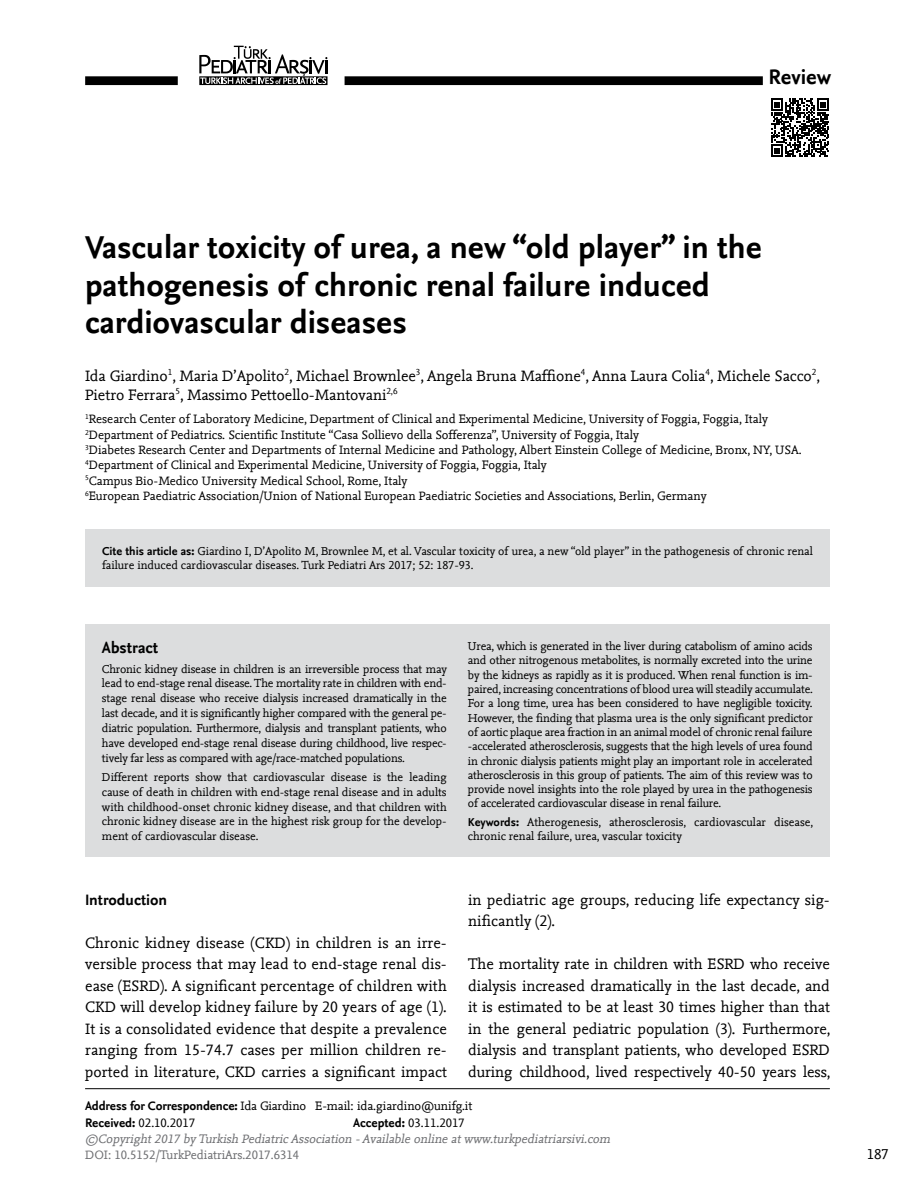
<style>
.page{position:relative;width:915px;height:1191px;background:#fff}
.page>*{position:absolute;margin:0;border:0;box-sizing:border-box;transform-origin:0 0}
.t1{font:700 33px/37.5px "Nexus Sans TF";color:#000}
.t2{font:700 21.75px "Nexus Sans TF";color:#000}
.t3{font:700 16.5px "Nexus Sans TF";color:#000}
.t4{font:15.75px/21.5px "Nexus Mix TF";color:#000}
.t5{font:700 15.75px "Nexus Sans";color:#000}
.t6{font:15px "Nexus Mix TF";color:#000}
.t7{font:12.75px/15.3px "Nexus Mix TF";color:#000}
.t8{font:italic 12.75px/15.6px "Nexus Mix TF";color:#6d6e71}
.t9{font:12.75px "Nexus Mix TF";color:#6d6e71}
.t10{font:12px/14.2px "Nexus Mix TF";color:#000;text-align:justify}
.s1{font-family:"Nexus Sans TF";font-weight:700}
.s2{font-family:"Nexus Sans TF";font-weight:700;font-style:normal;color:#000}
.s3{font-style:normal;color:#000}
</style>
<div class="page">
<div style="left:85px;top:624px;width:744px;height:233px;background:#dcddde"></div>
<div style="left:85px;top:529px;width:744px;height:57px;background:#dcddde"></div>
<svg style="left:344px;top:76px;width:418px;height:9px;background:#090909"></svg>
<svg style="left:85px;top:76px;width:93px;height:9px"></svg>
<svg style="left:199px;top:46px;width:128px;height:39px"></svg>
<hr style="left:85px;top:1088px;width:744px;height:1px;background:#000">
<svg style="left:771px;top:98px;width:57px;height:59px"></svg>
<h2 class="t2" style="left:768px;top:64px;width:64px">Review</h2>
<h1 class="t1" style="left:85px;top:228px;width:678px">Vascular toxicity of urea, a new “old player” in the pathogenesis of chronic renal failure induced cardiovascular diseases</h1>
<h3 class="t4" style="left:85px;top:366px;width:736px;line-height:18.9px">Ida Giardino<sup>1</sup>, Maria D’Apolito<sup>2</sup>, Michael Brownlee<sup>3</sup>, Angela Bruna Maffione<sup>4</sup>, Anna Laura Colia<sup>4</sup>, Michele Sacco<sup>2</sup>,<br>Pietro Ferrara<sup>5</sup>, Massimo Pettoello-Mantovani<sup>2,6</sup></h3>
<p class="t7" style="left:85px;top:411px;width:717px"><sup>1</sup>Research Center of Laboratory Medicine, Department of Clinical and Experimental Medicine, University of Foggia, Foggia, Italy <sup>2</sup>Department of Pediatrics. Scientific Institute “Casa Sollievo della Sofferenza”, University of Foggia, Italy<br><sup>3</sup>Diabetes Research Center and Departments of Internal Medicine and Pathology, Albert Einstein College of Medicine, Bronx, NY, USA.<br><sup>4</sup>Department of Clinical and Experimental Medicine, University of Foggia, Foggia, Italy<br><sup>5</sup>Campus Bio-Medico University Medical School, Rome, Italy<br><sup>6</sup>European Paediatric Association/Union of National European Paediatric Societies and Associations, Berlin, Germany</p>
<p class="t10" style="left:102px;top:544px;width:712px"><span class="s1">Cite this article as:</span> Giardino I, D’Apolito M, Brownlee M, et al. Vascular toxicity of urea, a new “old player” in the pathogenesis of chronic renal failure induced cardiovascular diseases. Turk Pediatri Ars 2017; 52: 187-93.</p>
<h3 class="t3" style="left:102px;top:638px;width:58px">Abstract</h3>
<p class="t10" style="left:102px;top:661px;width:346px;line-height:14.9px">Chronic kidney disease in children is an irreversible process that may lead to end-stage renal disease. The mortality rate in children with end&shy;stage renal disease who receive dialysis increased dramatically in the last decade, and it is significantly higher compared with the general pe&shy;diatric population. Furthermore, dialysis and transplant patients, who have developed end-stage renal disease during childhood, live respec&shy;tively far less as compared with age/race-matched populations.</p>
<p class="t10" style="left:102px;top:769px;width:346px;line-height:14.9px">Different reports show that cardiovascular disease is the leading cause of death in children with end-stage renal disease and in adults with childhood-onset chronic kidney disease, and that children with chronic kidney disease are in the highest risk group for the develop&shy;ment of cardiovascular disease.</p>
<h3 class="t5" style="left:85px;top:890px;width:84px">Introduction</h3>
<p class="t4" style="left:85px;top:932px;width:363px;text-align:justify">Chronic kidney disease (CKD) in children is an irre&shy;versible process that may lead to end-stage renal dis&shy;ease (ESRD). A significant percentage of children with CKD will develop kidney failure by 20 years of age (1).<br>It is a consolidated evidence that despite a prevalence ranging from 15-74.7 cases per million children re&shy;ported in literature, CKD carries a significant impact</p>
<p class="t10" style="left:468px;top:639px;width:346px">Urea, which is generated in the liver during catabolism of amino acids and other nitrogenous metabolites, is normally excreted into the urine by the kidneys as rapidly as it is produced. When renal function is im&shy;paired, increasing concentrations of blood urea will steadily accumulate.<br>For a long time, urea has been considered to have negligible toxicity.<br>However, the finding that plasma urea is the only significant predictor of aortic plaque area fraction in an animal model of chronic renal failure -accelerated atherosclerosis, suggests that the high levels of urea found in chronic dialysis patients might play an important role in accelerated atherosclerosis in this group of patients. The aim of this review was to provide novel insights into the role played by urea in the pathogenesis of accelerated cardiovascular disease in renal failure.</p>
<p class="t10" style="left:468px;top:815px;width:346px"><span class="s1">Keywords:</span> Atherogenesis, atherosclerosis, cardiovascular disease, chronic renal failure, urea, vascular toxicity</p>
<h3 class="t4" style="left:468px;top:889px;width:363px">in pediatric age groups, reducing life expectancy sig&shy;nificantly (2).</h3>
<p class="t4" style="left:468px;top:953px;width:363px;text-align:justify">The mortality rate in children with ESRD who receive dialysis increased dramatically in the last decade, and it is estimated to be at least 30 times higher than that in the general pediatric population (3). Furthermore, dialysis and transplant patients, who developed ESRD during childhood, lived respectively 40-50 years less,</p>
<p class="t7" style="left:85px;top:1097px;width:389px;line-height:17.1px"><span class="s1">Address for Correspondence:</span> Ida Giardino E-mail: ida.giardino@unifg.it<br><span class="s1">Received:</span> 02.10.2017</p>
<p class="t8" style="left:85px;top:1115px;width:529px;text-indent:268px"><span class="s2">Accepted:</span> <span class="s3">03.11.2017<br></span>©Copyright2017 by Turkish Pediatric Association -Available online atwww.turkpediatriarsivi.com</p>
<p class="t9" style="left:85px;top:1146px;width:215px">DOI: 10.5152/TurkPediatriArs.2017.6314</p>
<p class="t6" style="left:866px;top:1145px;width:24px">187</p>
</div>
